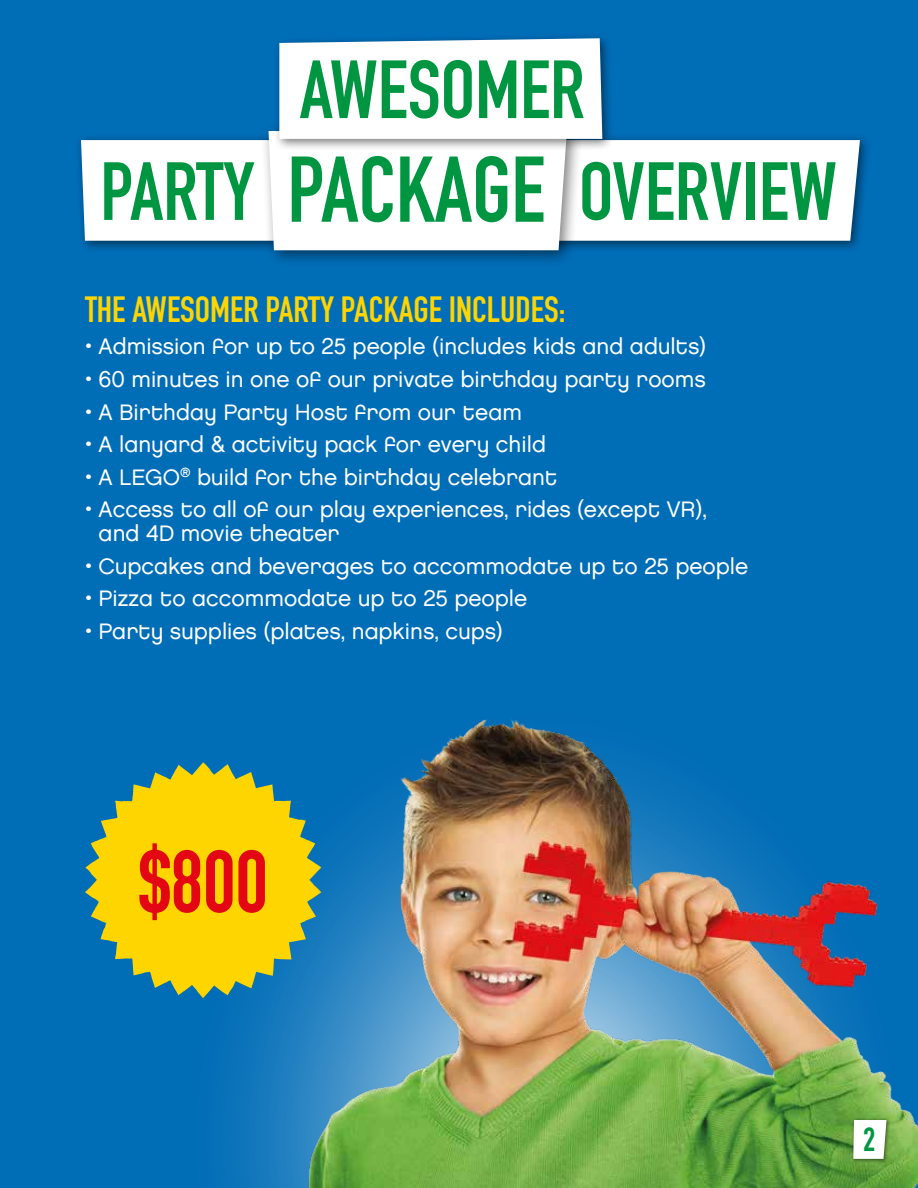
<style>
.page{position:relative;width:918px;height:1188px;background:#006db7}
.page>*{position:absolute;margin:0;border:0;box-sizing:border-box;transform-origin:0 0}
.t1{font:700 87px "DIN Condensed";color:#e30613}
.t2{font:700 81px "DIN Condensed";color:#009641}
.t3{font:700 36px "DIN Condensed";color:#ffd500}
.t4{font:700 33px "DIN Condensed";color:#009641}
.t5{font:22.5px/24px "Chalet London Nineteen Eighty";color:#fff}
.s1{font-size:91.65px}
</style>
<div class="page">
<svg style="left:231px;top:998px;width:47px;height:190px;fill:#1176bb"></svg>
<img style="left:278px;top:719px;width:640px;height:469px">
<svg style="left:85px;top:761px;width:236px;height:237px;fill:#ffd500"></svg>
<div style="left:851px;top:1118px;width:40px;height:46px;background:#000;opacity:.5"></div>
<svg style="left:853px;top:1120px;width:34px;height:39px"></svg>
<div style="left:75px;top:134px;width:235px;height:119px;background:#006ab3"></div>
<div style="left:506px;top:134px;width:365px;height:119px;background:#000;opacity:.5"></div>
<div style="left:260px;top:122px;width:323px;height:145px;background:#000;opacity:.5"></div>
<svg style="left:81px;top:38px;width:779px;height:212px"></svg>
<h2 class="t2" style="left:300px;top:35px;width:286px">AWESOMER</h2>
<h2 class="t2" style="left:100px;top:137px;width:738px">PARTY <span class="s1">PACKAGE</span> OVERVIEW</h2>
<h3 class="t3" style="left:85px;top:285px;width:482px">THE AWESOMER PARTY PACKAGE INCLUDES:</h3>
<p class="t5" style="left:85px;top:335px;width:623px">• Admission for up to 25 people (includes kids and adults)</p>
<p class="t5" style="left:85px;top:367px;width:622px">• 60 minutes in one of our private birthday party rooms</p>
<p class="t5" style="left:85px;top:400px;width:439px">• A Birthday Party Host from our team</p>
<p class="t5" style="left:85px;top:432px;width:463px">• A lanyard &amp; activity pack for every child</p>
<p class="t5" style="left:85px;top:465px;width:474px">• A LEGO<sup>®</sup> build for the birthday celebrant</p>
<p class="t5" style="left:99px;top:497px;width:610px;text-indent:-14px">• Access to all of our play experiences, rides (except VR), and 4D movie theater</p>
<p class="t5" style="left:85px;top:554px;width:665px">• Cupcakes and beverages to accommodate up to 25 people</p>
<p class="t5" style="left:85px;top:586px;width:444px">• Pizza to accommodate up to 25 people</p>
<p class="t5" style="left:85px;top:619px;width:419px">• Party supplies (plates, napkins, cups)</p>
<h1 class="t1" style="left:138px;top:823px;width:131px">$800</h1>
<h3 class="t4" style="left:863px;top:1117px;width:14px">2</h3>
</div>
